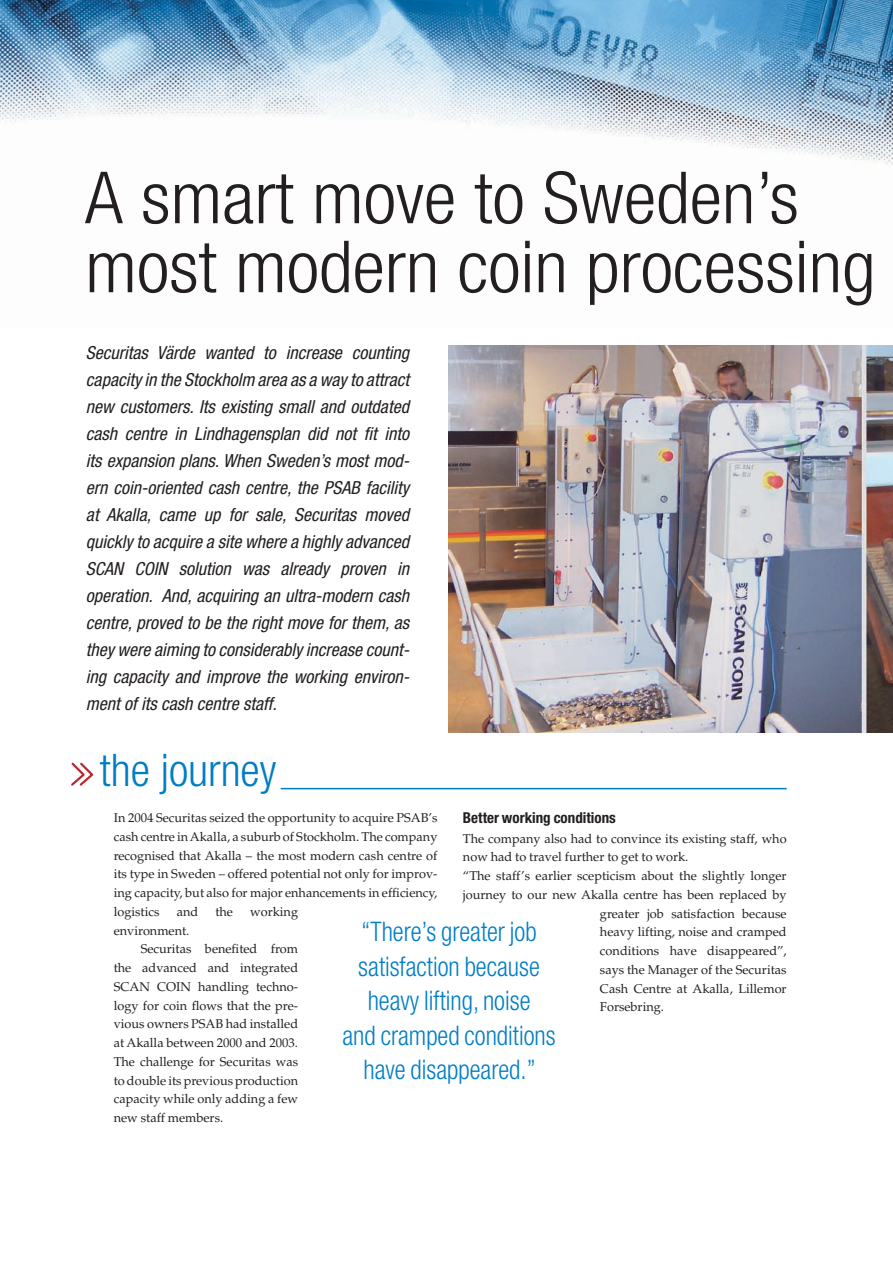
<style>
.page{position:relative;width:893px;height:1263px;background:#fff}
.page>*{position:absolute;margin:0;border:0;box-sizing:border-box;transform-origin:0 0}
.Headline_48p{font:300 condensed 72px "Helvetica Neue LT Std";color:#231f20;scale:1.05 1}
.Headline_30p{font:300 condensed 45px "Helvetica Neue LT Std";color:#007dc5}
.Citat_Pos_18p{font:300 condensed 27px/34.5px "Helvetica Neue LT Std";color:#007ec6;text-align:center;scale:.94 1}
.Ingress_12p{font:italic condensed 18px/27px "Helvetica Neue LT Std";color:#231f20;text-align:justify}
.Subhead_10p{font:700 condensed 15px "Helvetica Neue LT Std";color:#231f20}
.Bodytext_8_5p{font:12.75px/18.8px "Palatino";color:#231f20;text-align:justify}
</style>
<div class="page">
<img style="left:0;top:0;width:893px;height:166px">
<hr style="left:281px;top:788px;width:506px;height:1px;background:#007dc5">
<svg style="left:71px;top:762px;width:23px;height:24px"></svg>
<img style="left:449px;top:345px;width:444px;height:388px">
<p class="Headline_48p" style="left:85px;top:156px;width:681px">A smart move to Sweden’s</p>
<p class="Headline_48p" style="left:85px;top:225px;width:754px">most modern coin processing</p>
<p class="Ingress_12p" style="left:86px;top:340px;width:325px">Securitas Värde wanted to increase counting capacity in the Stockholm area as a way to attract new customers. Its existing small and outdated cash centre in Lindhagensplan did not fit into its expansion plans. When Sweden’s most mod&shy;ern coin-oriented cash centre, the PSAB facility at Akalla, came up for sale, Securitas moved quickly to acquire a site where a highly advanced SCAN COIN solution was already proven in operation. And, acquiring an ultra-modern cash centre, proved to be the right move for them, as they were aiming to considerably increase count&shy;ing capacity and improve the working environ&shy;ment of its cash centre staff.</p>
<p class="Headline_30p" style="left:100px;top:744px;width:178px">the journey</p>
<p class="Subhead_10p" style="left:463px;top:808px;width:154px">Better working conditions</p>
<p class="Bodytext_8_5p" style="left:463px;top:829px;width:325px">The company also had to convince its existing staff, who now had to travel further to get to work.</p>
<p class="Bodytext_8_5p" style="left:463px;top:866px;width:325px">“The staff’s earlier scepticism about the slightly longer</p>
<p class="Bodytext_8_5p" style="left:463px;top:885px;width:325px">journey to our new Akalla centre has been replaced by</p>
<p class="Bodytext_8_5p" style="left:600px;top:904px;width:188px">greater job satisfaction because</p>
<p class="Bodytext_8_5p" style="left:600px;top:923px;width:188px">heavy lifting, noise and cramped</p>
<p class="Bodytext_8_5p" style="left:600px;top:941px;width:188px">conditions have disappeared”,</p>
<p class="Bodytext_8_5p" style="left:600px;top:960px;width:188px">says the Manager of the Securitas</p>
<p class="Bodytext_8_5p" style="left:600px;top:979px;width:188px">Cash Centre at Akalla, Lillemor</p>
<p class="Bodytext_8_5p" style="left:600px;top:998px;width:66px">Forsebring.</p>
<p class="Bodytext_8_5p" style="left:114px;top:808px;width:325px">In 2004 Securitas seized the opportunity to acquire PSAB’s cash centre in Akalla, a suburb of Stockholm. The company recognised that Akalla – the most modern cash centre of its type in Sweden – offered potential not only for improv&shy;ing capacity, but also for major enhancements in efficiency, logistics</p>
<p class="Bodytext_8_5p" style="left:177px;top:902px;width:23px">and</p>
<p class="Bodytext_8_5p" style="left:215px;top:902px;width:19px">the</p>
<p class="Bodytext_8_5p" style="left:250px;top:902px;width:49px">working</p>
<p class="Bodytext_8_5p" style="left:114px;top:921px;width:77px">environment.</p>
<p class="Bodytext_8_5p" style="left:114px;top:940px;width:186px;text-indent:27px">Securitas benefited from the advanced and integrated SCAN COIN handling techno&shy;logy for coin flows that the pre&shy;vious owners PSAB had installed at Akalla between 2000 and 2003.<br>The challenge for Securitas was to double its previous production capacity while only adding a few new staff members.</p>
<p class="Citat_Pos_18p" style="left:342px;top:914px;width:228px">“There’s greater job satisfaction because heavy lifting, noise<br>and cramped conditions have disappeared.”</p>
</div>
